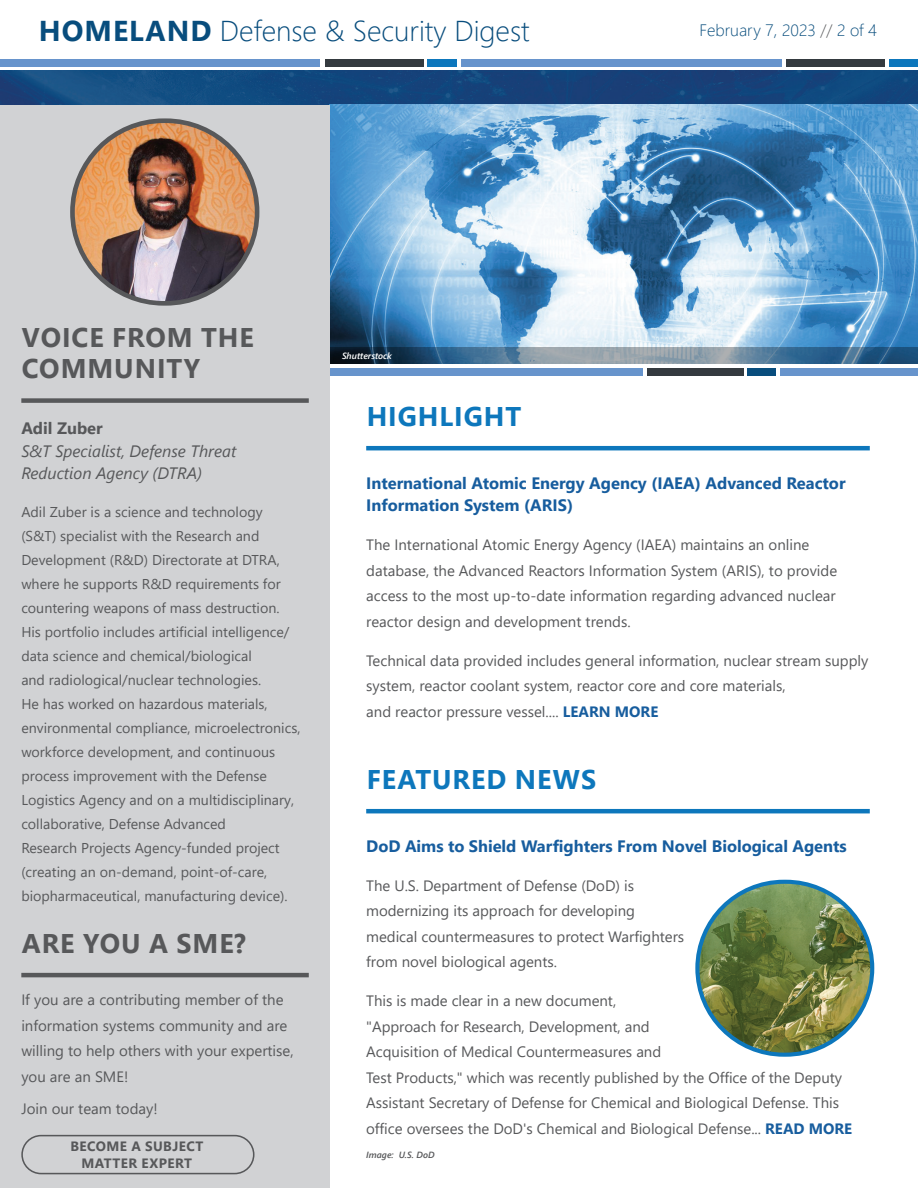
<style>
.page{position:relative;width:918px;height:1188px;background:#fff}
.page>*{position:absolute;margin:0;border:0;box-sizing:border-box;transform-origin:0 0}
.t1{font:300 28.65px "Segoe UI";color:#084d7d}
.t2{font:700 27px/31.5px "Segoe UI";letter-spacing:.035em;color:#57585a}
.t3{font:700 27px "Segoe UI";letter-spacing:.035em;color:#0d77bc}
.t4{font:700 16.5px/22.5px "Segoe UI";color:#175d9e}
.t5{font:italic 16.5px/22.5px "Segoe UI";color:#57585a}
.t6{font:300 16.5px "Segoe UI";color:#084d7d}
.t7{font:700 16.5px "Segoe UI";color:#57585a}
.t8{font:15px/25.5px "Segoe UI";color:#57585a}
.t9{font:14.25px/24px "Segoe UI";color:#57585a}
.t10{font:700 13.5px/16.2px "Segoe UI";letter-spacing:.035em;color:#57585a;text-align:center}
.t11{font:italic 600 9px "Segoe UI";color:#57585a}
.t12{font:italic 600 9px "Segoe UI";color:#fff}
.s1{font-weight:700}
.s2{color:#57585a}
.s3{font-weight:700;color:#175d9e}
</style>
<div class="page">
<img style="left:1px;top:71px;width:917px;height:34px">
<hr style="left:366px;top:446px;width:504px;height:4px;background:#0d77bc">
<hr style="left:366px;top:809px;width:504px;height:4px;background:#0d77bc">
<img style="left:330px;top:105px;width:588px;height:242px">
<div style="left:330px;top:369px;width:313px;height:7px;background:#6794cc"></div>
<div style="left:647px;top:369px;width:97px;height:7px;background:#343a3f"></div>
<div style="left:748px;top:369px;width:28px;height:7px;background:#084d7d"></div>
<div style="left:780px;top:369px;width:138px;height:7px;background:#6794cc"></div>
<svg style="left:330px;top:347px;width:588px;height:17px;background:#55738b"></svg>
<div style="left:0;top:105px;width:330px;height:1083px;background:#d1d2d4"></div>
<img style="left:697px;top:882px;width:175px;height:173px;border-radius:86px">
<div style="left:695px;top:880px;width:179px;height:177px;border:4px solid #0d77bc;border-radius:86px"></div>
<div style="left:21px;top:398px;width:288px;height:5px;background:#57585a"></div>
<hr style="left:21px;top:973px;width:288px;height:4px;background:#57585a">
<div style="left:21px;top:1135px;width:233px;height:39px;border:2px solid #57585a;border-radius:19px"></div>
<img style="left:72px;top:121px;width:185px;height:182px;border-radius:91px">
<div style="left:70px;top:118px;width:189px;height:188px;border:5px solid #57585a;border-radius:91px"></div>
<div style="left:0;top:59px;width:320px;height:7px;background:#6794cc"></div>
<div style="left:325px;top:59px;width:99px;height:7px;background:#343a3f"></div>
<div style="left:428px;top:59px;width:29px;height:7px;background:#0d77bc"></div>
<div style="left:461px;top:59px;width:321px;height:7px;background:#6794cc"></div>
<div style="left:786px;top:59px;width:99px;height:7px;background:#343a3f"></div>
<div style="left:889px;top:59px;width:29px;height:7px;background:#0d77bc"></div>
<h1 class="t1" style="left:39px;top:4px;width:492px"><span class="s1">HOMELAND</span> Defense &amp; Security Digest</h1>
<p class="t6" style="left:700px;top:15px;width:179px">February 7, 2023 <span class="s2">//</span> 2 of 4</p>
<h2 class="t2" style="left:22px;top:319px;width:234px">VOICE FROM THE<br>COMMUNITY</h2>
<p class="t7" style="left:21px;top:413px;width:83px">Adil Zuber</p>
<p class="t5" style="left:21px;top:437px;width:217px">S&amp;T Specialist, Defense Threat<br>Reduction Agency (DTRA)</p>
<p class="t9" style="left:21px;top:499px;width:281px">Adil Zuber is a science and technology (S&amp;T) specialist with the Research and Development (R&amp;D) Directorate at DTRA, where he supports R&amp;D requirements for countering weapons of mass destruction.<br>His portfolio includes artificial intelligence/ data science and chemical/biological<br>and radiological/nuclear technologies.<br>He has worked on hazardous materials, environmental compliance, microelectronics, workforce development, and continuous process improvement with the Defense Logistics Agency and on a multidisciplinary, collaborative, Defense Advanced<br>Research Projects Agency-funded project (creating an on-demand, point-of-care, biopharmaceutical, manufacturing device).</p>
<h2 class="t2" style="left:22px;top:925px;width:226px">ARE YOU A SME?</h2>
<p class="t8" style="left:21px;top:986px;width:274px">If you are a contributing member of the information systems community and are willing to help others with your expertise, you are an SME!</p>
<p class="t8" style="left:21px;top:1094px;width:138px">Join our team today!</p>
<p class="t10" style="left:70px;top:1137px;width:135px">BECOME A SUBJECT<br>MATTER EXPERT</p>
<p class="t12" style="left:342px;top:347px;width:52px">Shutterstock</p>
<h2 class="t3" style="left:367px;top:391px;width:156px">HIGHLIGHT</h2>
<p class="t4" style="left:366px;top:470px;width:481px">International Atomic Energy Agency (IAEA) Advanced Reactor<br>Information System (ARIS)</p>
<p class="t8" style="left:366px;top:531px;width:473px">The International Atomic Energy Agency (IAEA) maintains an online database, the Advanced Reactors Information System (ARIS), to provide access to the most up-to-date information regarding advanced nuclear reactor design and development trends.</p>
<p class="t8" style="left:366px;top:646px;width:504px">Technical data provided includes general information, nuclear stream supply system, reactor coolant system, reactor core and core materials,<br>and reactor pressure vessel.... <span class="s3">LEARN MORE</span></p>
<h2 class="t3" style="left:367px;top:754px;width:231px">FEATURED NEWS</h2>
<p class="t4" style="left:366px;top:833px;width:482px">DoD Aims to Shield Warfighters From Novel Biological Agents</p>
<p class="t8" style="left:366px;top:871px;width:320px">The U.S. Department of Defense (DoD) is modernizing its approach for developing medical countermeasures to protect Warfighters from novel biological agents.</p>
<p class="t8" style="left:366px;top:987px;width:487px">This is made clear in a new document,<br>"Approach for Research, Development, and<br>Acquisition of Medical Countermeasures and<br>Test Products," which was recently published by the Office of the Deputy Assistant Secretary of Defense for Chemical and Biological Defense. This office oversees the DoD's Chemical and Biological Defense... <span class="s3">READ MORE</span></p>
<p class="t11" style="left:366px;top:1146px;width:70px">Image: U.S. DoD</p>
</div>
